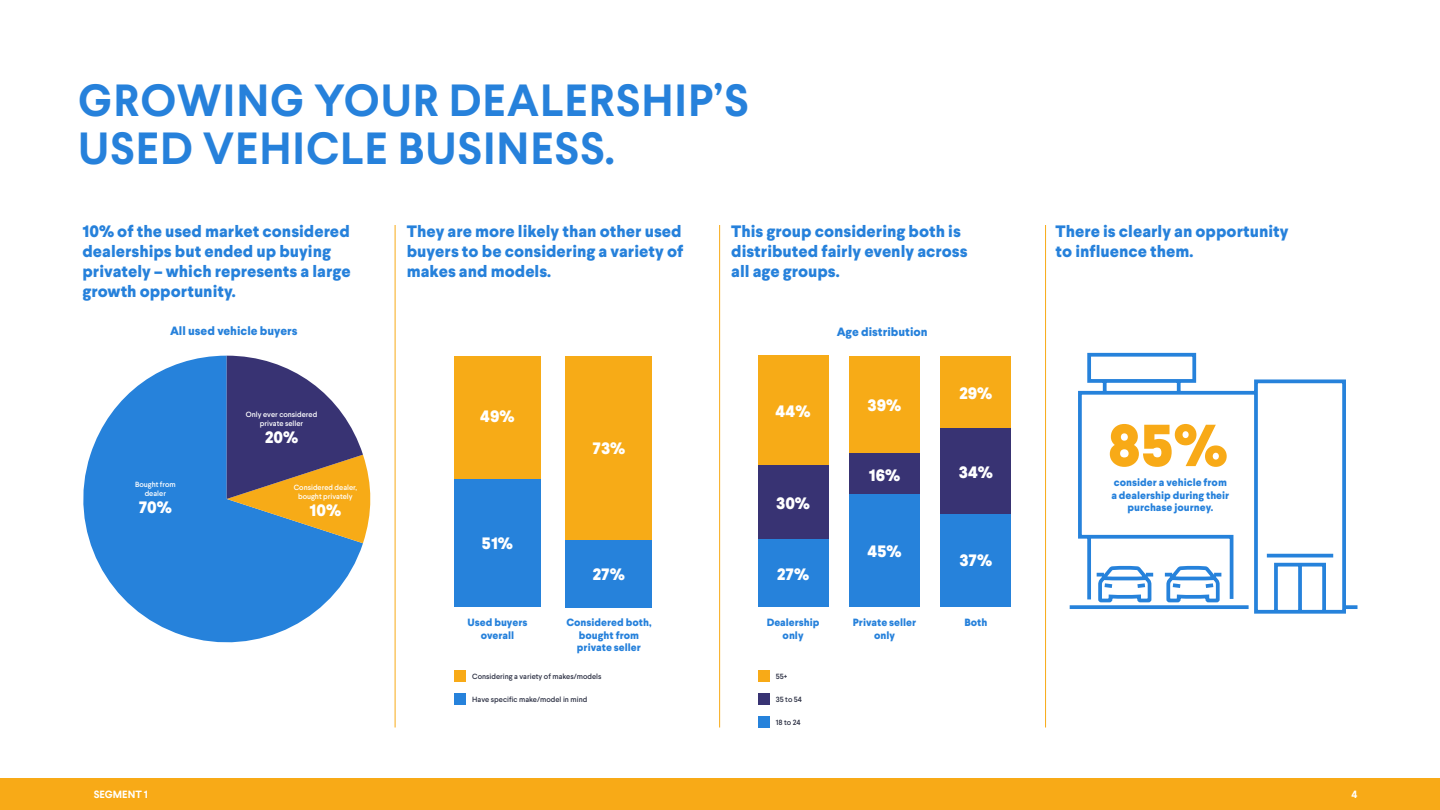
<style>
.page{position:relative;width:1440px;height:810px;background:#fff}
.page>*{position:absolute;margin:0;border:0;box-sizing:border-box;transform-origin:0 0}
.t1{font:800 59.1px "Larsseit";color:#f8aa17}
.t2{font:700 45px/48px "Larsseit";letter-spacing:.02em;color:#2681db}
.t3{font:800 16.5px/19.8px "Larsseit";color:#2681db}
.t4{font:800 16.5px "Larsseit";color:#fff}
.t5{font:800 12px "Larsseit";color:#2681db}
.t6{font:800 10.5px/12.6px "Larsseit";color:#2681db;text-align:center}
.t7{font:700 10.5px "Larsseit";color:#fff}
.t8{font:500 7.5px/9px "Larsseit";color:#fff;text-align:center}
.t9{font:500 7.5px "Larsseit";color:#2e3245}
</style>
<div class="page">
<svg style="left:83px;top:356px;width:280px;height:287px;fill:#2682db"></svg>
<svg style="left:227px;top:356px;width:144px;height:187px"></svg>
<div style="left:0;top:778px;width:1440px;height:32px;background:#f8aa17"></div>
<hr style="left:395px;top:225px;width:1px;height:503px;background:#f8aa17">
<hr style="left:719px;top:225px;width:1px;height:503px;background:#f8aa17">
<hr style="left:1045px;top:225px;width:1px;height:503px;background:#f8aa17">
<div style="left:454px;top:356px;width:87px;height:123px;background:#f7ab17"></div>
<div style="left:454px;top:479px;width:87px;height:128px;background:#2682db"></div>
<div style="left:566px;top:356px;width:86px;height:184px;background:#f7ab17"></div>
<div style="left:566px;top:540px;width:86px;height:68px;background:#2682db"></div>
<div style="left:454px;top:670px;width:12px;height:12px;background:#f8aa17"></div>
<div style="left:758px;top:693px;width:11px;height:12px;background:#383373"></div>
<div style="left:758px;top:670px;width:11px;height:12px;background:#f8aa17"></div>
<div style="left:454px;top:693px;width:12px;height:12px;background:#2682db"></div>
<div style="left:758px;top:716px;width:11px;height:12px;background:#2682db"></div>
<div style="left:758px;top:356px;width:70px;height:109px;background:#f7ab17"></div>
<div style="left:758px;top:465px;width:70px;height:75px;background:#383373"></div>
<div style="left:758px;top:540px;width:70px;height:67px;background:#2682db"></div>
<div style="left:849px;top:356px;width:71px;height:98px;background:#f7ab17"></div>
<div style="left:849px;top:454px;width:71px;height:40px;background:#383373"></div>
<div style="left:849px;top:494px;width:71px;height:113px;background:#2682db"></div>
<div style="left:941px;top:356px;width:70px;height:72px;background:#f7ab17"></div>
<div style="left:941px;top:428px;width:70px;height:86px;background:#383373"></div>
<div style="left:941px;top:514px;width:70px;height:93px;background:#2682db"></div>
<svg style="left:1069px;top:352px;width:289px;height:262px"></svg>
<h2 class="t2" style="left:78px;top:77px;width:672px">GROWING YOUR DEALERSHIP’S<br>USED VEHICLE BUSINESS.</h2>
<p class="t3" style="left:82px;top:222px;width:270px">10% of the used market considered dealerships but ended up buying privately – which represents a large growth opportunity.</p>
<p class="t5" style="left:170px;top:323px;width:129px">All used vehicle buyers</p>
<p class="t5" style="left:837px;top:324px;width:93px">Age distribution</p>
<p class="t3" style="left:407px;top:222px;width:278px;text-align:justify">They are more likely than other used buyers to be considering a variety of makes and models.</p>
<p class="t3" style="left:731px;top:222px;width:238px">This group considering both is distributed fairly evenly across all age groups.</p>
<p class="t3" style="left:1056px;top:222px;width:235px">There is clearly an opportunity to influence them.</p>
<p class="t8" style="left:246px;top:410px;width:73px">Only ever considered private seller</p>
<p class="t4" style="left:265px;top:426px;width:35px">20%</p>
<p class="t8" style="left:135px;top:480px;width:42px">Bought from dealer</p>
<p class="t8" style="left:294px;top:483px;width:65px">Considered dealer, bought privately</p>
<p class="t4" style="left:139px;top:497px;width:35px">70%</p>
<p class="t4" style="left:310px;top:500px;width:33px">10%</p>
<p class="t4" style="left:480px;top:406px;width:36px">49%</p>
<p class="t4" style="left:592px;top:437px;width:34px">73%</p>
<p class="t4" style="left:776px;top:400px;width:36px">44%</p>
<p class="t4" style="left:868px;top:395px;width:35px">39%</p>
<p class="t4" style="left:776px;top:492px;width:35px">30%</p>
<p class="t4" style="left:869px;top:464px;width:33px">16%</p>
<p class="t4" style="left:959px;top:382px;width:34px">29%</p>
<p class="t4" style="left:959px;top:461px;width:36px">34%</p>
<h1 class="t1" style="left:1108px;top:407px;width:122px">85%</h1>
<p class="t6" style="left:1111px;top:476px;width:119px">consider a vehicle from a dealership during their purchase journey.</p>
<p class="t4" style="left:482px;top:533px;width:33px">51%</p>
<p class="t4" style="left:593px;top:563px;width:34px">27%</p>
<p class="t4" style="left:777px;top:563px;width:34px">27%</p>
<p class="t4" style="left:867px;top:540px;width:36px">45%</p>
<p class="t4" style="left:959px;top:550px;width:34px">37%</p>
<p class="t6" style="left:467px;top:616px;width:61px">Used buyers overall</p>
<p class="t6" style="left:767px;top:616px;width:54px">Dealership only</p>
<p class="t6" style="left:566px;top:616px;width:87px">Considered both, bought from private seller</p>
<p class="t6" style="left:853px;top:616px;width:65px">Private seller only</p>
<p class="t6" style="left:964px;top:616px;width:25px">Both</p>
<p class="t9" style="left:472px;top:671px;width:131px">Considering a variety of makes/models</p>
<p class="t9" style="left:776px;top:671px;width:13px">55+</p>
<p class="t9" style="left:472px;top:694px;width:117px">Have specific make/model in mind</p>
<p class="t9" style="left:776px;top:694px;width:28px">35 to 54</p>
<p class="t9" style="left:776px;top:717px;width:26px">18 to 24</p>
<p class="t7" style="left:94px;top:788px;width:56px">SEGMENT 1</p>
<p class="t7" style="left:1351px;top:788px;width:8px">4</p>
</div>
